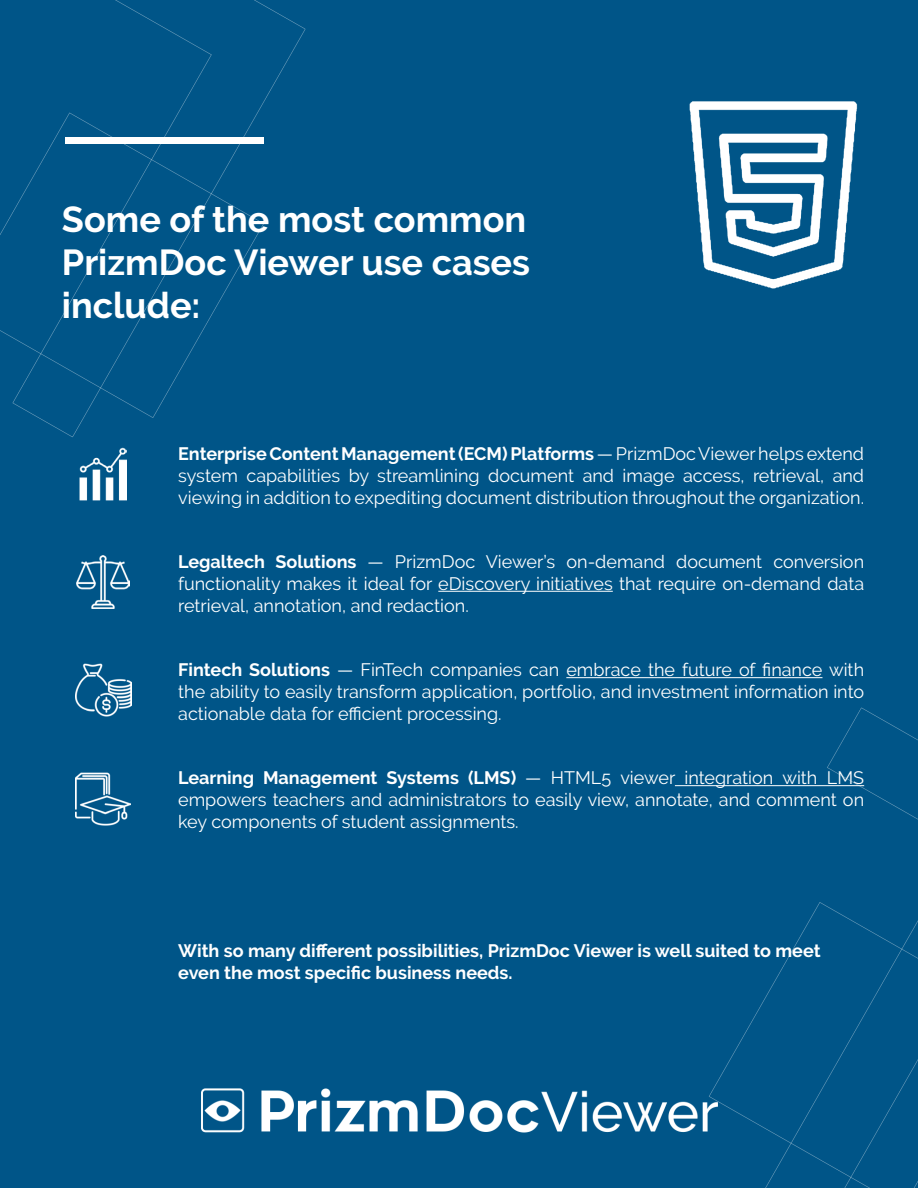
<style>
.page{position:relative;width:918px;height:1188px;background:#058}
.page>*{position:absolute;margin:0;border:0;box-sizing:border-box;transform-origin:0 0}
.t1{font:700 36px/43.2px "Raleway";color:#fff;text-align:justify}
.t2{font:18px/21.6px "Raleway";color:#fff;text-align:justify}
.t3{font:700 18px "Raleway";color:#fff}
.s1{font-weight:700}
</style>
<div class="page">
<hr style="left:438px;top:591px;width:175px;height:1px;background:#fff">
<hr style="left:566px;top:677px;width:256px;height:1px;background:#fff">
<hr style="left:675px;top:785px;width:189px;height:1px;background:#fff">
<img style="left:202px;top:1088px;width:515px;height:44px">
<div style="left:65px;top:138px;width:199px;height:6px;background:#fff"></div>
<img style="left:80px;top:447px;width:46px;height:53px">
<img style="left:77px;top:555px;width:53px;height:53px">
<img style="left:75px;top:663px;width:56px;height:53px">
<img style="left:75px;top:773px;width:56px;height:53px">
<p class="t1" style="left:62px;top:198px;width:470px">Some of the most common PrizmDoc Viewer use cases include:</p>
<p class="t2" style="left:178px;top:443px;width:687px"><span class="s1">Enterprise Content Management (ECM) Platforms</span> — PrizmDoc Viewer helps extend system capabilities by streamlining document and image access, retrieval, and viewing in addition to expediting document distribution throughout the organization.</p>
<p class="t2" style="left:178px;top:551px;width:687px"><span class="s1">Legaltech Solutions</span> — PrizmDoc Viewer’s on-demand document conversion functionality makes it ideal for eDiscovery initiatives that require on-demand data retrieval, annotation, and redaction.</p>
<p class="t2" style="left:178px;top:659px;width:687px"><span class="s1">Fintech Solutions</span> — FinTech companies can embrace the future of finance with the ability to easily transform application, portfolio, and investment information into actionable data for efficient processing.</p>
<p class="t2" style="left:178px;top:767px;width:687px"><span class="s1">Learning Management Systems (LMS)</span> — HTML5 viewer integration with LMS empowers teachers and administrators to easily view, annotate, and comment on key components of student assignments.</p>
<p class="t3" style="left:178px;top:941px;width:644px">With so many different possibilities, PrizmDoc Viewer is well suited to meet</p>
<p class="t3" style="left:178px;top:962px;width:336px">even the most specific business needs.</p>
</div>
